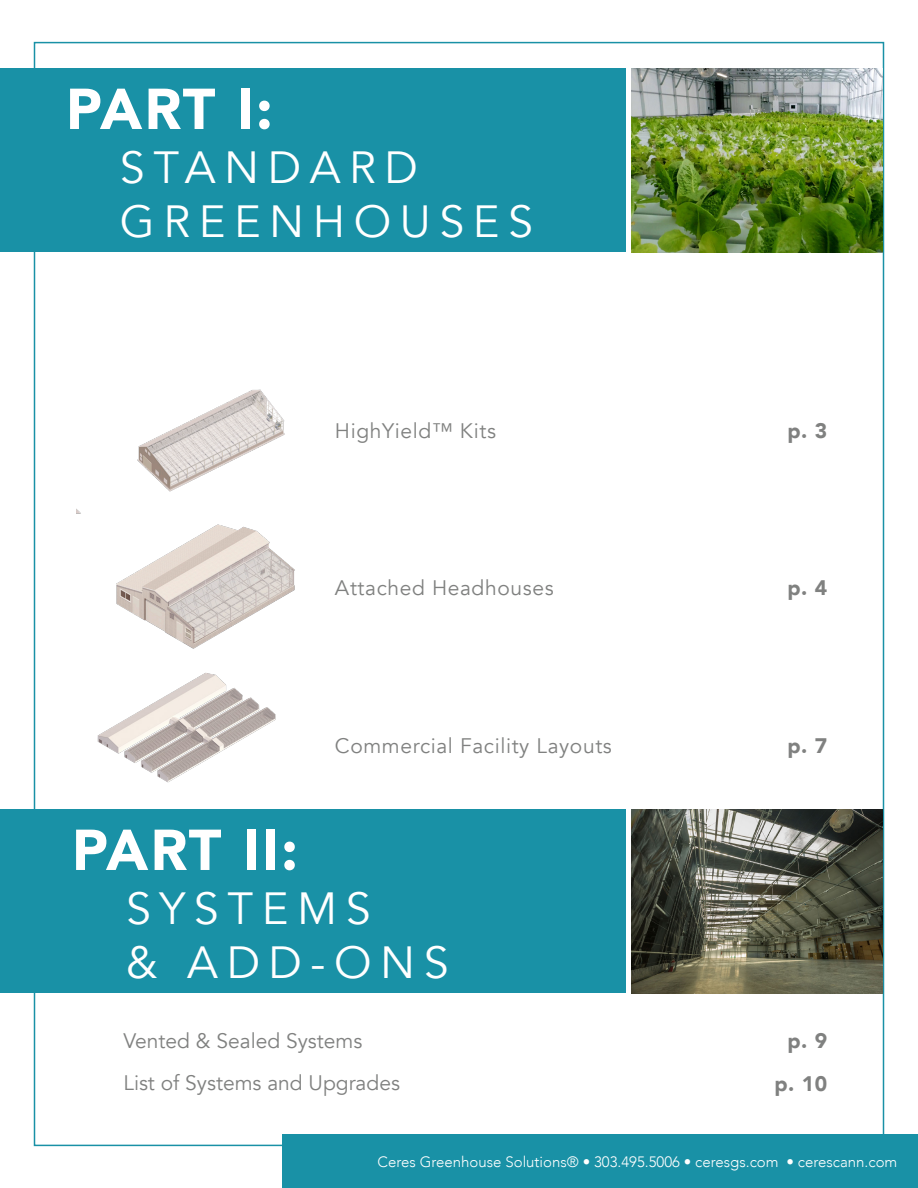
<style>
.page{position:relative;width:918px;height:1188px;background:#fff}
.page>*{position:absolute;margin:0;border:0;box-sizing:border-box;transform-origin:0 0}
.t1{font:900 57px "Avenir";letter-spacing:.02em;color:#fff}
.t2{font:45px "Avenir";letter-spacing:.19em;color:#fff}
.t3{font:21px "Avenir";letter-spacing:.03em;color:#808180}
.t4{font:21px "Avenir";color:#808180}
.t5{font:900 21px "Avenir";color:#808180}
.t6{font:300 15px "Avenir";color:#fff}
</style>
<div class="page">
<div style="left:282px;top:1134px;width:636px;height:54px;background:#1991a6"></div>
<div style="left:0;top:69px;width:625px;height:183px;background:#1991a6"></div>
<div style="left:0;top:809px;width:625px;height:184px;background:#1991a6"></div>
<img style="left:77px;top:389px;width:208px;height:125px">
<img style="left:632px;top:69px;width:251px;height:183px">
<img style="left:632px;top:809px;width:251px;height:184px">
<img style="left:97px;top:672px;width:179px;height:111px">
<img style="left:116px;top:524px;width:179px;height:125px">
<p class="t1" style="left:66px;top:60px;width:208px">PART I:</p>
<p class="t2" style="left:120px;top:141px;width:299px">STANDARD</p>
<p class="t2" style="left:120px;top:195px;width:415px">GREENHOUSES</p>
<p class="t3" style="left:335px;top:418px;width:163px">HighYield™ Kits</p>
<p class="t3" style="left:335px;top:575px;width:220px">Attached Headhouses</p>
<p class="t3" style="left:335px;top:733px;width:278px">Commercial Facility Layouts</p>
<p class="t1" style="left:72px;top:801px;width:228px">PART II:</p>
<p class="t2" style="left:126px;top:882px;width:246px">SYSTEMS</p>
<p class="t2" style="left:126px;top:936px;width:324px">&amp; ADD-ONS</p>
<p class="t4" style="left:124px;top:1028px;width:240px">Vented &amp; Sealed Systems</p>
<p class="t4" style="left:124px;top:1070px;width:278px">List of Systems and Upgrades</p>
<p class="t5" style="left:787px;top:412px;width:41px">p. 3</p>
<p class="t5" style="left:787px;top:570px;width:41px">p. 4</p>
<p class="t5" style="left:787px;top:727px;width:41px">p. 7</p>
<p class="t5" style="left:787px;top:1023px;width:41px">p. 9</p>
<p class="t5" style="left:774px;top:1066px;width:55px">p. 10</p>
<p class="t6" style="left:378px;top:1153px;width:521px">Ceres Greenhouse Solutions® • 303.495.5006 • ceresgs.com • cerescann.com</p>
</div>
